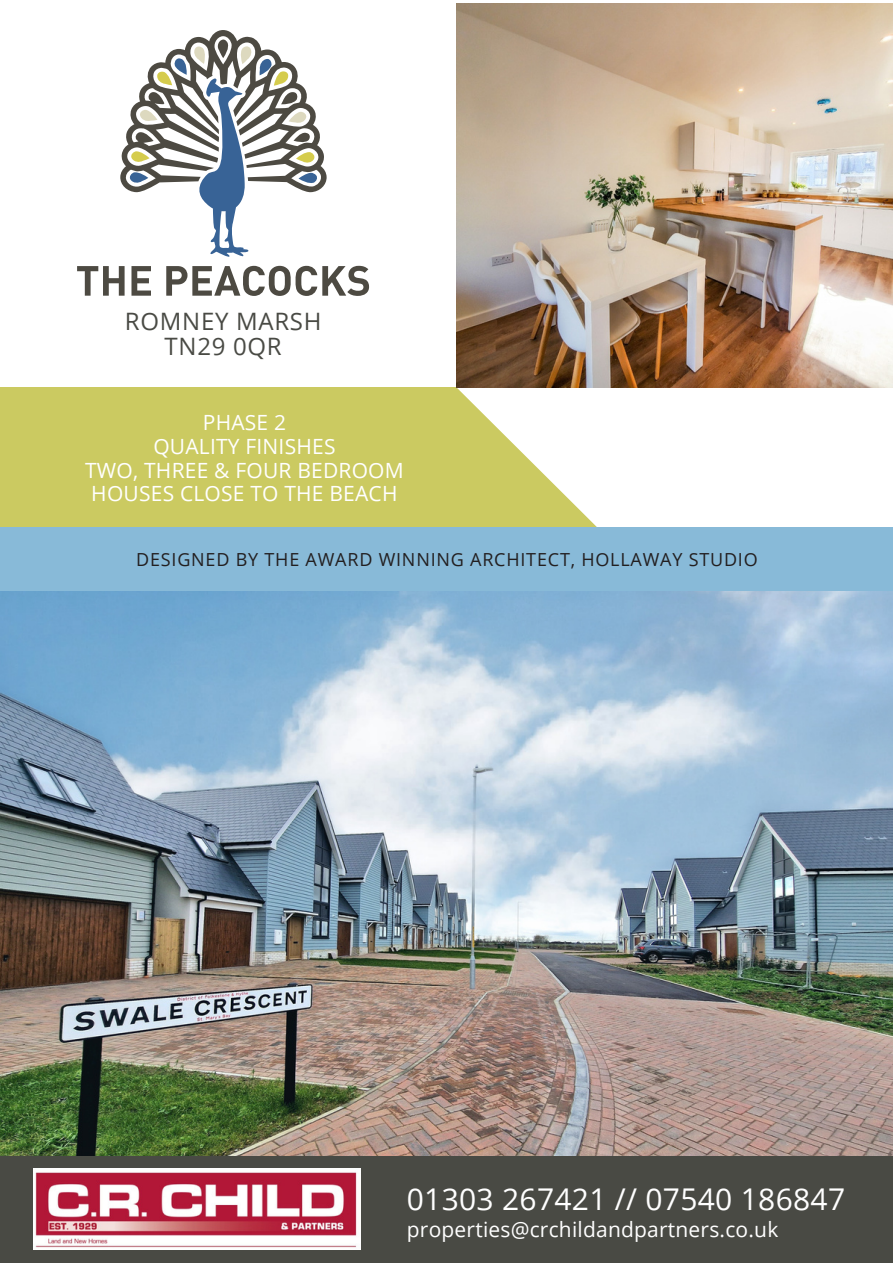
<style>
.page{position:relative;width:893px;height:1264px;background:#fff}
.page>*{position:absolute;margin:0;border:0;box-sizing:border-box;transform-origin:0 0}
.t1{font:30px "Open Sans";letter-spacing:.01em;color:#fff}
.t2{font:24px/24.8px "Open Sans";letter-spacing:.03em;color:#494a44;text-align:center}
.t3{font:21px/23.5px "Open Sans";letter-spacing:.01em;color:#fff;text-align:center}
.t4{font:18px "Open Sans";letter-spacing:.045em;color:#231f20}
</style>
<div class="page">
<div style="left:0;top:388px;width:892px;height:140px;background:#cbca61"></div>
<svg style="left:120px;top:30px;width:207px;height:227px"></svg>
<svg style="left:77px;top:266px;width:48px;height:30px"></svg>
<svg style="left:131px;top:266px;width:20px;height:30px"></svg>
<svg style="left:166px;top:266px;width:203px;height:30px"></svg>
<svg style="left:456px;top:387px;width:436px;height:141px;fill:#fff"></svg>
<img style="left:456px;top:3px;width:436px;height:384px">
<div style="left:0;top:528px;width:892px;height:64px;background:#88bad8"></div>
<img style="left:0;top:591px;width:892px;height:565px">
<div style="left:0;top:1156px;width:892px;height:105px;background:#494a44"></div>
<img style="left:33px;top:1168px;width:327px;height:81px">
<p class="t2" style="left:125px;top:309px;width:198px">ROMNEY MARSH<br>TN29 0QR</p>
<p class="t3" style="left:85px;top:410px;width:320px">PHASE 2<br>QUALITY FINISHES<br>TWO, THREE &amp; FOUR BEDROOM<br>HOUSES CLOSE TO THE BEACH</p>
<p class="t4" style="left:136px;top:547px;width:623px">DESIGNED BY THE AWARD WINNING ARCHITECT, HOLLAWAY STUDIO</p>
<h1 class="t1" style="left:407px;top:1177px;width:440px">01303 267421 // 07540 186847</h1>
<p class="t3" style="left:407px;top:1216px;width:373px">properties@crchildandpartners.co.uk</p>
</div>
